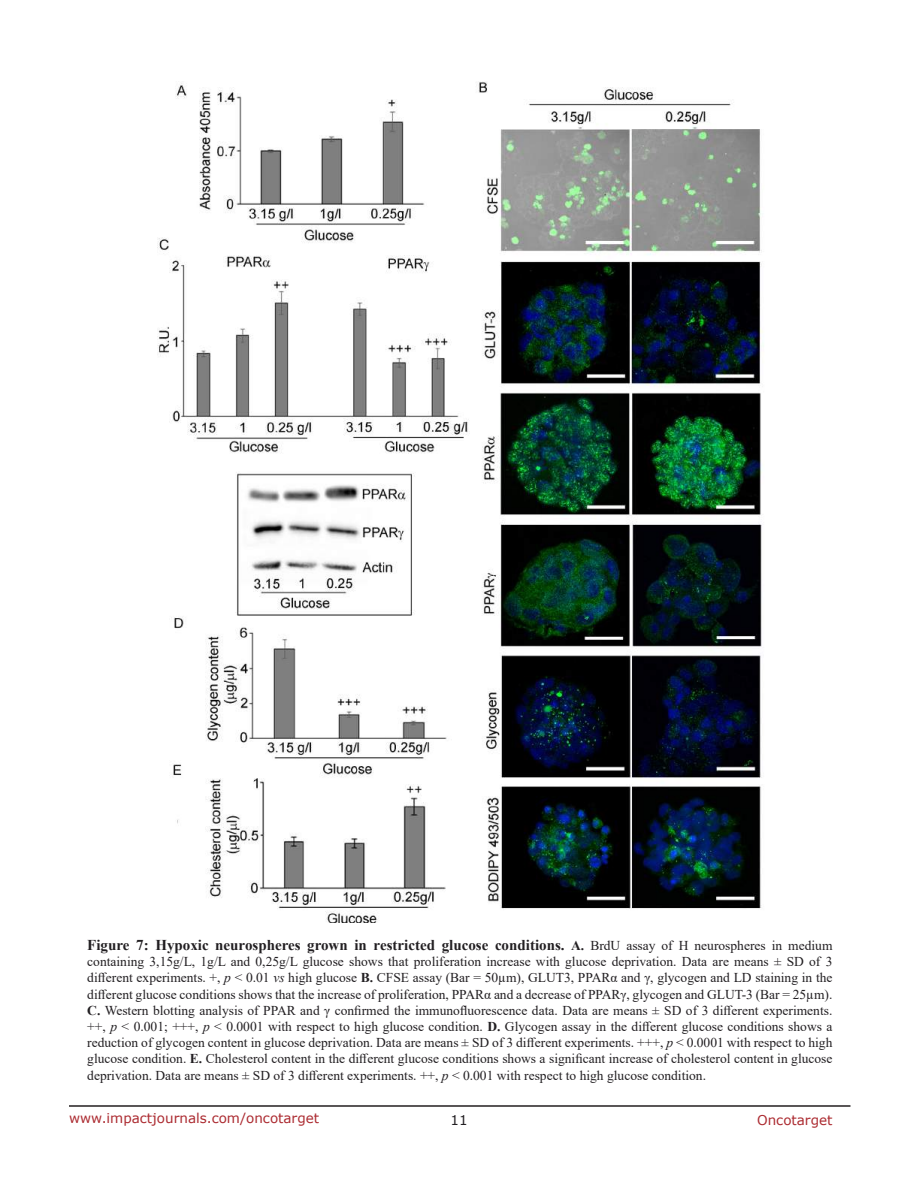
<style>
.page{position:relative;width:918px;height:1188px;background:#fff}
.page>*{position:absolute;margin:0;border:0;box-sizing:border-box;transform-origin:0 0}
.t1{font:700 15px "Times New Roman";color:#221f22}
.t2{font:13.5px/16.2px "Times New Roman";color:#221f22;text-align:justify}
.t3{font:13.5px "Verdana";color:#ac2b31}
.t4{font:13.5px "Verdana";color:#221f22}
.s1{font-size:13.5px}
.s2{font-weight:400;font-size:13.5px}
.s3{font-style:italic}
.s4{font-weight:700}
</style>
<div class="page">
<hr style="left:69px;top:1105px;width:781px;height:2px;background:#231f20">
<img style="left:157px;top:81px;width:606px;height:841px">
<p class="t1" style="left:87px;top:934px;width:747px">Figure 7: Hypoxic neurospheres grown in restricted glucose conditions. <span class="s1">A.</span> <span class="s2">BrdU assay of H neurospheres in medium</span></p>
<p class="t2" style="left:87px;top:953px;width:747px">containing 3,15g/L, 1g/L and 0,25g/L glucose shows that proliferation increase with glucose deprivation. Data are means ± SD of 3 different experiments. +, <span class="s3">p</span> &lt; 0.01 <span class="s3">vs</span> high glucose <span class="s4">B.</span> CFSE assay (Bar = 50µm), GLUT3, PPARα and γ, glycogen and LD staining in the different glucose conditions shows that the increase of proliferation, PPARα and a decrease of PPARγ, glycogen and GLUT-3 (Bar = 25µm).<br><span class="s4">C.</span> Western blotting analysis of PPAR and γ confirmed the immunofluorescence data. Data are means ± SD of 3 different experiments. ++, <span class="s3">p</span> &lt; 0.001; +++, <span class="s3">p</span> &lt; 0.0001 with respect to high glucose condition. <span class="s4">D.</span> Glycogen assay in the different glucose conditions shows a reduction of glycogen content in glucose deprivation. Data are means ± SD of 3 different experiments. +++, <span class="s3">p</span> &lt; 0.0001 with respect to high glucose condition. <span class="s4">E.</span> Cholesterol content in the different glucose conditions shows a significant increase of cholesterol content in glucose deprivation. Data are means ± SD of 3 different experiments. ++, <span class="s3">p</span> &lt; 0.001 with respect to high glucose condition.</p>
<p class="t3" style="left:69px;top:1109px;width:252px">www.impactjournals.com/oncotarget</p>
<p class="t4" style="left:450px;top:1111px;width:19px">11</p>
<p class="t3" style="left:757px;top:1111px;width:77px">Oncotarget</p>
</div>
